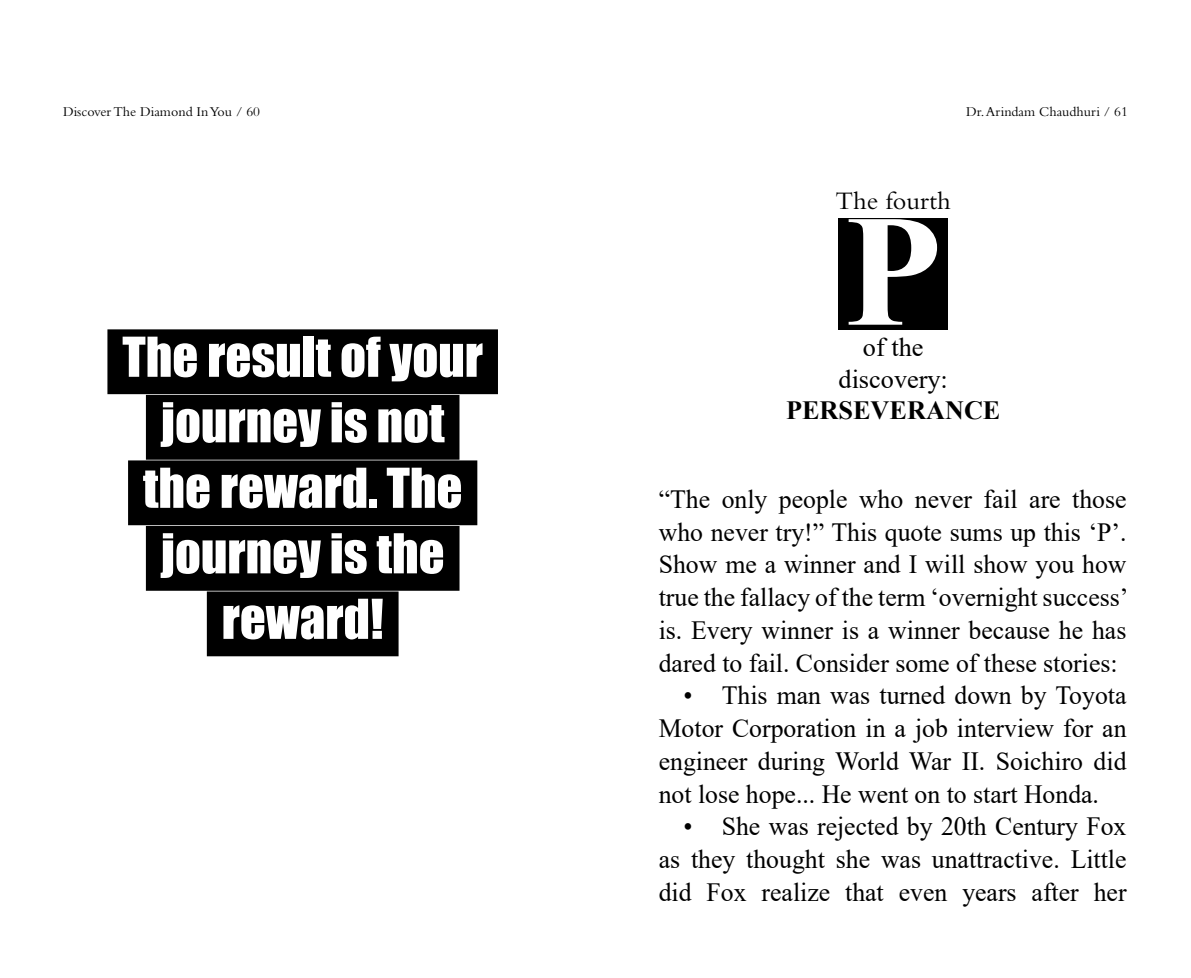
<style>
.page{position:relative;width:1191px;height:978px;background:#fff}
.page>*{position:absolute;margin:0;border:0;box-sizing:border-box;transform-origin:0 0}
.t1{font:700 159.25px "Times New Roman";color:#fff}
.t2{font:50.75px/65.5px "Impact";color:#fff;text-align:center}
.t3{font:26.25px/32.7px "Times New Roman";color:#000;text-align:justify}
.t4{font:700 26.25px "Times New Roman";color:#000}
.t5{font:26.25px "Bembo";color:#000}
.t6{font:14px "Bembo";color:#000}
</style>
<div class="page">
<div style="left:838px;top:218px;width:109px;height:111px;background:#000"></div>
<div style="left:107px;top:329px;width:391px;height:65px;background:#000"></div>
<div style="left:146px;top:395px;width:313px;height:64px;background:#000"></div>
<div style="left:128px;top:460px;width:349px;height:65px;background:#000"></div>
<div style="left:146px;top:526px;width:313px;height:64px;background:#000"></div>
<div style="left:207px;top:591px;width:191px;height:65px;background:#000"></div>
<p class="t6" style="left:63px;top:103px;width:199px">Discover The Diamond In You / 60</p>
<p class="t6" style="left:966px;top:103px;width:163px">Dr. Arindam Chaudhuri / 61</p>
<h2 class="t2" style="left:122px;top:323px;width:362px">The result of your journey is not the reward. The journey is the reward!</h2>
<p class="t5" style="left:835px;top:186px;width:117px">The fourth</p>
<h1 class="t1" style="left:844px;top:161px;width:99px">P</h1>
<p class="t3" style="left:838px;top:331px;width:111px;line-height:31.5px;text-align:center">of the discovery:</p>
<p class="t4" style="left:786px;top:392px;width:216px">PERSEVERANCE</p>
<p class="t3" style="left:659px;top:481px;width:471px">“The only people who never fail are those who never try!” This quote sums up this ‘P’.<br>Show me a winner and I will show you how true the fallacy of the term ‘overnight success’ is. Every winner is a winner because he has dared to fail. Consider some of these stories:</p>
<p class="t3" style="left:659px;top:678px;width:469px;text-indent:25px">• This man was turned down by Toyota Motor Corporation in a job interview for an engineer during World War II. Soichiro did not lose hope... He went on to start Honda.</p>
<p class="t3" style="left:659px;top:809px;width:469px;text-indent:25px">• She was rejected by 20th Century Fox as they thought she was unattractive. Little did Fox realize that even years after her</p>
</div>
